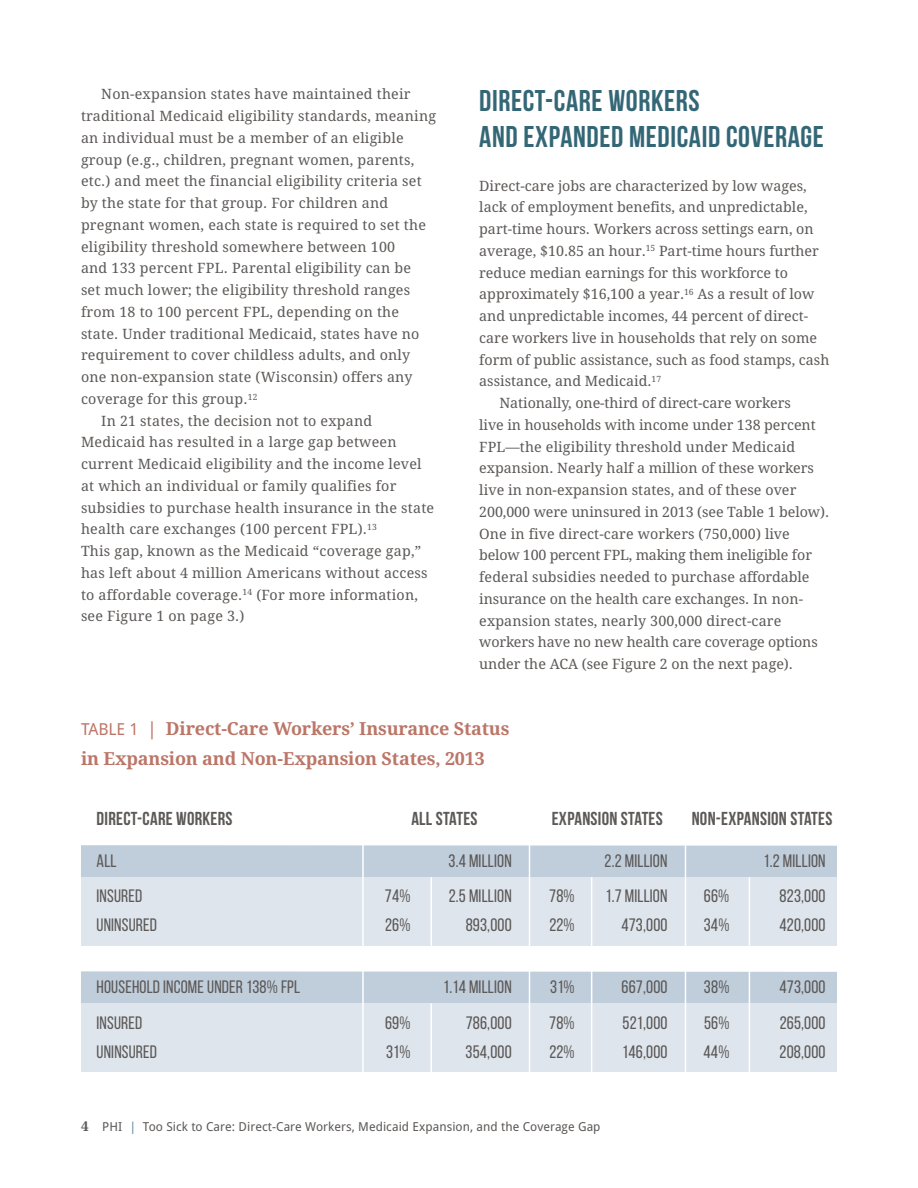
<style>
.page{position:relative;width:918px;height:1188px;background:#fff}
.page>*{position:absolute;margin:0;border:0;box-sizing:border-box;transform-origin:0 0}
.t1{font:700 30px/36px "Bebas Neue";letter-spacing:.02em;color:#346776}
.t2{font:700 18.75px "Bebas Neue";letter-spacing:.015em;color:#5c5957}
.t3{font:18px "Bebas Neue";letter-spacing:.01em;color:#5c5957}
.t4{font:700 18px/30px "Droid Serif";letter-spacing:-.01em;color:#bc7668}
.t5{font:14.25px "Droid Serif";letter-spacing:.015em;color:#5c5957}
.t6{font:14.25px "Droid Serif";letter-spacing:-.005em;color:#5c5957}
.t7{font:14.25px "Droid Serif";letter-spacing:-.015em;color:#5c5957}
.t8{font:14.25px "Droid Serif";letter-spacing:-.01em;color:#5c5957}
.t9{font:12.3px "Droid Sans";letter-spacing:.005em;color:#5c5957}
.s1{font-family:"Droid Sans";font-weight:400;font-size:16.5px}
.s2{font-family:"Droid Sans";font-weight:400}
.s3{font-family:"Droid Serif";font-weight:700;font-size:13.5px}
.s4{color:#5c879c}
</style>
<div class="page">
<div style="left:81px;top:845px;width:756px;height:32px;background:#c0cddb"></div>
<div style="left:81px;top:877px;width:756px;height:69px;background:#dee5ed"></div>
<div style="left:81px;top:971px;width:756px;height:32px;background:#c0cddb"></div>
<div style="left:81px;top:1003px;width:756px;height:69px;background:#dee5ed"></div>
<hr style="left:362px;top:836px;width:2px;height:247px;background:#fff">
<hr style="left:430px;top:877px;width:2px;height:75px;background:#fff">
<hr style="left:430px;top:1003px;width:2px;height:82px;background:#fff">
<hr style="left:529px;top:836px;width:1px;height:247px;background:#fff">
<hr style="left:591px;top:877px;width:1px;height:206px;background:#fff">
<hr style="left:685px;top:836px;width:1px;height:247px;background:#fff">
<hr style="left:749px;top:877px;width:1px;height:206px;background:#fff">
<p class="t5" style="left:101px;top:86px;width:311px">Non-expansion states have maintained their</p>
<p class="t5" style="left:81px;top:108px;width:357px">traditional Medicaid eligibility standards, meaning</p>
<p class="t5" style="left:81px;top:130px;width:324px">an individual must be a member of an eligible</p>
<p class="t5" style="left:81px;top:151px;width:335px">group (e.g., children, pregnant women, parents,</p>
<p class="t5" style="left:81px;top:173px;width:342px">etc.) and meet the financial eligibility criteria set</p>
<p class="t5" style="left:81px;top:195px;width:309px">by the state for that group. For children and</p>
<p class="t5" style="left:81px;top:217px;width:346px">pregnant women, each state is required to set the</p>
<p class="t5" style="left:81px;top:238px;width:316px">eligibility threshold somewhere between 100</p>
<p class="t5" style="left:81px;top:260px;width:332px">and 133 percent FPL. Parental eligibility can be</p>
<p class="t5" style="left:81px;top:282px;width:331px">set much lower; the eligibility threshold ranges</p>
<p class="t5" style="left:81px;top:304px;width:320px">from 18 to 100 percent FPL, depending on the</p>
<p class="t5" style="left:81px;top:325px;width:340px">state. Under traditional Medicaid, states have no</p>
<p class="t5" style="left:81px;top:347px;width:331px">requirement to cover childless adults, and only</p>
<p class="t5" style="left:81px;top:369px;width:333px">one non-expansion state (Wisconsin) offers any</p>
<p class="t5" style="left:81px;top:391px;width:178px">coverage for this group.<sup>12</sup></p>
<p class="t5" style="left:101px;top:412px;width:272px">In 21 states, the decision not to expand</p>
<p class="t5" style="left:81px;top:434px;width:317px">Medicaid has resulted in a large gap between</p>
<p class="t5" style="left:81px;top:456px;width:342px">current Medicaid eligibility and the income level</p>
<p class="t5" style="left:81px;top:478px;width:317px">at which an individual or family qualifies for</p>
<p class="t5" style="left:81px;top:499px;width:355px">subsidies to purchase health insurance in the state</p>
<p class="t5" style="left:81px;top:521px;width:297px">health care exchanges (100 percent FPL).<sup>13</sup></p>
<p class="t5" style="left:81px;top:543px;width:342px">This gap, known as the Medicaid “coverage gap,”</p>
<p class="t5" style="left:81px;top:565px;width:348px">has left about 4 million Americans without access</p>
<p class="t5" style="left:81px;top:586px;width:339px">to affordable coverage.<sup>14</sup> (For more information,</p>
<p class="t5" style="left:81px;top:608px;width:165px">see Figure 1 on page 3.)</p>
<h1 class="t1" style="left:479px;top:82px;width:346px">DIRECT-CARE WORKERS<br>AND EXPANDED MEDICAID COVERAGE</h1>
<p class="t5" style="left:479px;top:177px;width:329px">Direct-care jobs are characterized by low wages,</p>
<p class="t5" style="left:479px;top:199px;width:330px">lack of employment benefits, and unpredictable,</p>
<p class="t5" style="left:479px;top:221px;width:336px">part-time hours. Workers across settings earn, on</p>
<p class="t5" style="left:479px;top:242px;width:341px">average, $10.85 an hour.<sup>15</sup> Part-time hours further</p>
<p class="t5" style="left:479px;top:264px;width:310px">reduce median earnings for this workforce to</p>
<p class="t5" style="left:479px;top:286px;width:337px">approximately $16,100 a year.<sup>16</sup> As a result of low</p>
<p class="t5" style="left:479px;top:308px;width:331px">and unpredictable incomes, 44 percent of direct-</p>
<p class="t5" style="left:479px;top:329px;width:339px">care workers live in households that rely on some</p>
<p class="t5" style="left:479px;top:351px;width:352px">form of public assistance, such as food stamps, cash</p>
<p class="t5" style="left:479px;top:373px;width:183px">assistance, and Medicaid.<sup>17</sup></p>
<p class="t6" style="left:500px;top:395px;width:293px">Nationally, one-third of direct-care workers</p>
<p class="t6" style="left:479px;top:416px;width:338px">live in households with income under 138 percent</p>
<p class="t5" style="left:479px;top:438px;width:318px">FPL—the eligibility threshold under Medicaid</p>
<p class="t5" style="left:479px;top:460px;width:336px">expansion. Nearly half a million of these workers</p>
<p class="t5" style="left:479px;top:482px;width:319px">live in non-expansion states, and of these over</p>
<p class="t6" style="left:479px;top:503px;width:351px">200,000 were uninsured in 2013 (see Table 1 below).</p>
<p class="t5" style="left:479px;top:525px;width:312px">One in five direct-care workers (750,000) live</p>
<p class="t7" style="left:479px;top:547px;width:334px">below 100 percent FPL, making them ineligible for</p>
<p class="t5" style="left:479px;top:569px;width:332px">federal subsidies needed to purchase affordable</p>
<p class="t6" style="left:479px;top:590px;width:325px">insurance on the health care exchanges. In non-</p>
<p class="t5" style="left:479px;top:612px;width:304px">expansion states, nearly 300,000 direct-care</p>
<p class="t8" style="left:479px;top:634px;width:340px">workers have no new health care coverage options</p>
<p class="t5" style="left:479px;top:656px;width:315px">under the ACA (see Figure 2 on the next page).</p>
<p class="t4" style="left:81px;top:714px;width:430px"><span class="s1">TABLE 1</span> <span class="s2">|</span> Direct-Care Workers’ Insurance Status in Expansion and Non-Expansion States, 2013</p>
<h2 class="t2" style="left:97px;top:808px;width:138px">DIRECT-CARE WORKERS</h2>
<h2 class="t2" style="left:411px;top:808px;width:68px">ALL STATES</h2>
<h2 class="t2" style="left:552px;top:808px;width:113px">EXPANSION STATES</h2>
<h2 class="t2" style="left:692px;top:808px;width:142px">NON-EXPANSION STATES</h2>
<p class="t3" style="left:97px;top:850px;width:22px">ALL</p>
<p class="t3" style="left:449px;top:850px;width:65px">3.4 MILLION</p>
<p class="t3" style="left:605px;top:850px;width:64px">2.2 MILLION</p>
<p class="t3" style="left:764px;top:850px;width:64px">1.2 MILLION</p>
<p class="t3" style="left:97px;top:886px;width:47px">INSURED</p>
<p class="t3" style="left:385px;top:886px;width:27px">74%</p>
<p class="t3" style="left:449px;top:886px;width:64px">2.5 MILLION</p>
<p class="t3" style="left:549px;top:886px;width:27px">78%</p>
<p class="t3" style="left:606px;top:886px;width:64px">1.7 MILLION</p>
<p class="t3" style="left:704px;top:886px;width:27px">66%</p>
<p class="t3" style="left:780px;top:886px;width:47px">823,000</p>
<p class="t3" style="left:97px;top:914px;width:62px">UNINSURED</p>
<p class="t3" style="left:385px;top:914px;width:27px">26%</p>
<p class="t3" style="left:466px;top:914px;width:47px">893,000</p>
<p class="t3" style="left:549px;top:914px;width:27px">22%</p>
<p class="t3" style="left:621px;top:914px;width:48px">473,000</p>
<p class="t3" style="left:704px;top:914px;width:27px">34%</p>
<p class="t3" style="left:779px;top:914px;width:48px">420,000</p>
<p class="t3" style="left:97px;top:976px;width:205px">HOUSEHOLD INCOME UNDER 138% FPL</p>
<p class="t3" style="left:443px;top:976px;width:70px">1.14 MILLION</p>
<p class="t3" style="left:550px;top:976px;width:26px">31%</p>
<p class="t3" style="left:622px;top:976px;width:47px">667,000</p>
<p class="t3" style="left:704px;top:976px;width:27px">38%</p>
<p class="t3" style="left:780px;top:976px;width:48px">473,000</p>
<p class="t3" style="left:97px;top:1012px;width:47px">INSURED</p>
<p class="t3" style="left:385px;top:1012px;width:27px">69%</p>
<p class="t3" style="left:466px;top:1012px;width:47px">786,000</p>
<p class="t3" style="left:549px;top:1012px;width:27px">78%</p>
<p class="t3" style="left:623px;top:1012px;width:46px">521,000</p>
<p class="t3" style="left:704px;top:1012px;width:27px">56%</p>
<p class="t3" style="left:780px;top:1012px;width:47px">265,000</p>
<p class="t3" style="left:97px;top:1041px;width:62px">UNINSURED</p>
<p class="t3" style="left:386px;top:1041px;width:26px">31%</p>
<p class="t3" style="left:466px;top:1041px;width:48px">354,000</p>
<p class="t3" style="left:549px;top:1041px;width:27px">22%</p>
<p class="t3" style="left:622px;top:1041px;width:47px">146,000</p>
<p class="t3" style="left:704px;top:1041px;width:27px">44%</p>
<p class="t3" style="left:780px;top:1041px;width:47px">208,000</p>
<p class="t9" style="left:81px;top:1119px;width:521px"><span class="s3">4</span> PHI <span class="s4">|</span> Too Sick to Care: Direct-Care Workers, Medicaid Expansion, and the Coverage Gap</p>
</div>
